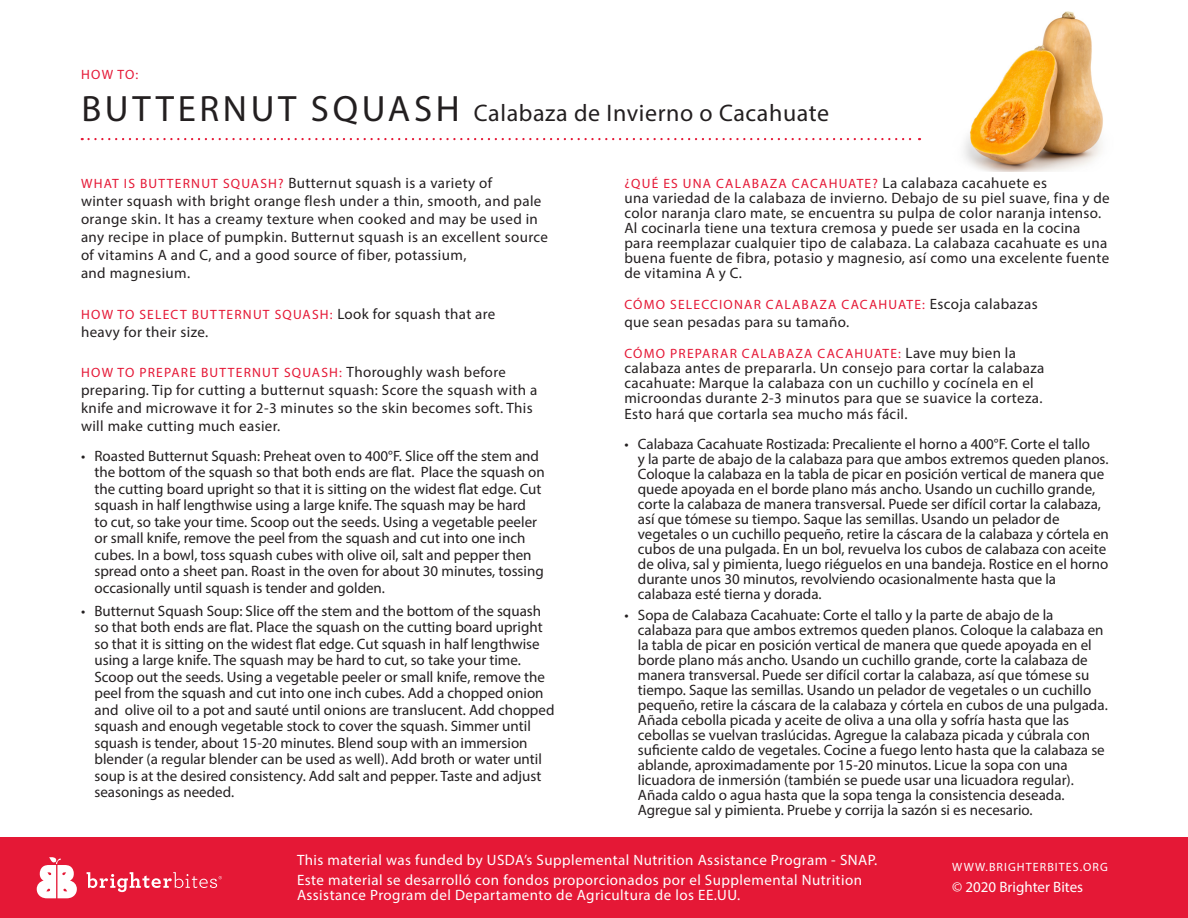
<style>
.page{position:relative;width:1188px;height:918px;background:#fff}
.page>*{position:absolute;margin:0;border:0;box-sizing:border-box;transform-origin:0 0}
.t1{font:24px "Myriad Pro";letter-spacing:.025em;color:#231f20}
.t2{font:15px/15px "Myriad Pro";color:#231f20}
.t3{font:15px/18px "Myriad Pro";letter-spacing:.025em;color:#231f20}
.t4{font:15px/15px "Myriad Pro";letter-spacing:.03em;color:#fff}
.t5{font:15px "Myriad Pro";color:#fff}
.t6{font:13.5px "Myriad Pro";letter-spacing:.09em;color:#e51836}
.t7{font:12px "Myriad Pro";letter-spacing:.09em;color:#fff}
.s1{font-size:36.75px}
.s2{font-size:13.5px;color:#e51836}
.s3{font-size:15px;color:#231f20}
.s4{font-size:14.7px;color:#231f20}
</style>
<div class="page">
<svg style="left:89px;top:138px;width:831px;height:2px"></svg>
<img style="left:964px;top:12px;width:139px;height:160px">
<div style="left:0;top:838px;width:1188px;height:80px;background:#e51836"></div>
<svg style="left:37px;top:857px;width:40px;height:41px"></svg>
<svg style="left:87px;top:872px;width:135px;height:20px"></svg>
<p class="t6" style="left:81px;top:66px;width:59px">HOW TO:</p>
<p class="t1" style="left:81px;top:98px;width:749px"><span class="s1">BUTTERNUT SQUASH</span> Calabaza de Invierno o Cacahuate</p>
<p class="t3" style="left:81px;top:173px;width:469px"><span class="s2">WHAT IS BUTTERNUT SQUASH?</span> Butternut squash is a variety of<br>winter squash with bright orange flesh under a thin, smooth, and pale orange skin. It has a creamy texture when cooked and may be used in any recipe in place of pumpkin. Butternut squash is an excellent source of vitamins A and C, and a good source of fiber, potassium,<br>and magnesium.</p>
<p class="t6" style="left:81px;top:306px;width:416px">HOW TO SELECT BUTTERNUT SQUASH: <span class="s3">Look for squash that are</span></p>
<p class="t3" style="left:81px;top:323px;width:129px">heavy for their size.</p>
<p class="t6" style="left:81px;top:364px;width:426px">HOW TO PREPARE BUTTERNUT SQUASH: <span class="s3">Thoroughly wash</span> <span class="s4">before</span></p>
<p class="t3" style="left:81px;top:381px;width:458px">preparing. Tip for cutting a butternut squash: Score the squash with a knife and microwave it for 2-3 minutes so the skin becomes soft. This will make cutting much easier.</p>
<p class="t2" style="left:94px;top:447px;width:452px;line-height:16.5px;text-indent:-14px">• Roasted Butternut Squash: Preheat oven to 400°F. Slice off the stem and the bottom of the squash so that both ends are flat. Place the squash on the cutting board upright so that it is sitting on the widest flat edge. Cut squash in half lengthwise using a large knife. The squash may be hard<br>to cut, so take your time. Scoop out the seeds. Using a vegetable peeler or small knife, remove the peel from the squash and cut into one inch cubes. In a bowl, toss squash cubes with olive oil, salt and pepper then spread onto a sheet pan. Roast in the oven for about 30 minutes, tossing occasionally until squash is tender and golden.</p>
<p class="t2" style="left:94px;top:602px;width:461px;line-height:16.5px;text-indent:-14px">• Butternut Squash Soup: Slice off the stem and the bottom of the squash so that both ends are flat. Place the squash on the cutting board upright so that it is sitting on the widest flat edge. Cut squash in half lengthwise using a large knife. The squash may be hard to cut, so take your time.<br>Scoop out the seeds. Using a vegetable peeler or small knife, remove the peel from the squash and cut into one inch cubes. Add a chopped onion and olive oil to a pot and sauté until onions are translucent. Add chopped squash and enough vegetable stock to cover the squash. Simmer until squash is tender, about 15-20 minutes. Blend soup with an immersion blender (a regular blender can be used as well). Add broth or water until soup is at the desired consistency. Add salt and pepper. Taste and adjust seasonings as needed.</p>
<p class="t6" style="left:625px;top:175px;width:424px">¿QUÉ ES UNA CALABAZA CACAHUATE? <span class="s3">La calabaza cacahuete es</span></p>
<p class="t3" style="left:624px;top:190px;width:487px;line-height:15px">una variedad de la calabaza de invierno. Debajo de su piel suave, fina y de color naranja claro mate, se encuentra su pulpa de color naranja intenso.<br>Al cocinarla tiene una textura cremosa y puede ser usada en la cocina para reemplazar cualquier tipo de calabaza. La calabaza cacahuate es una buena fuente de fibra, potasio y magnesio, así como una excelente fuente de vitamina A y C.</p>
<p class="t6" style="left:625px;top:296px;width:415px">CÓMO SELECCIONAR CALABAZA CACAHUATE: <span class="s3">Escoja calabazas</span></p>
<p class="t3" style="left:624px;top:312px;width:226px">que sean pesadas para su tamaño.</p>
<p class="t6" style="left:625px;top:345px;width:393px">CÓMO PREPARAR CALABAZA CACAHUATE: <span class="s3">Lave muy bien la</span></p>
<p class="t3" style="left:624px;top:360px;width:422px;line-height:15px">calabaza antes de prepararla. Un consejo para cortar la calabaza cacahuate: Marque la calabaza con un cuchillo y cocínela en el microondas durante 2-3 minutos para que se suavice la corteza.</p>
<p class="t3" style="left:624px;top:405px;width:285px">Esto hará que cortarla sea mucho más fácil.</p>
<p class="t2" style="left:638px;top:436px;width:473px;text-indent:-13px">• Calabaza Cacahuate Rostizada: Precaliente el horno a 400°F. Corte el tallo<br>y la parte de abajo de la calabaza para que ambos extremos queden planos.<br>Coloque la calabaza en la tabla de picar en posición vertical de manera que quede apoyada en el borde plano más ancho. Usando un cuchillo grande, corte la calabaza de manera transversal. Puede ser difícil cortar la calabaza, así que tómese su tiempo. Saque las semillas. Usando un pelador de vegetales o un cuchillo pequeño, retire la cáscara de la calabaza y córtela en cubos de una pulgada. En un bol, revuelva los cubos de calabaza con aceite de oliva, sal y pimienta, luego riéguelos en una bandeja. Rostice en el horno durante unos 30 minutos, revolviendo ocasionalmente hasta que la calabaza esté tierna y dorada.</p>
<p class="t2" style="left:638px;top:607px;width:471px;text-indent:-14px">• Sopa de Calabaza Cacahuate: Corte el tallo y la parte de abajo de la calabaza para que ambos extremos queden planos. Coloque la calabaza en la tabla de picar en posición vertical de manera que quede apoyada en el borde plano más ancho. Usando un cuchillo grande, corte la calabaza de manera transversal. Puede ser difícil cortar la calabaza, así que tómese su tiempo. Saque las semillas. Usando un pelador de vegetales o un cuchillo pequeño, retire la cáscara de la calabaza y córtela en cubos de una pulgada.<br>Añada cebolla picada y aceite de oliva a una olla y sofría hasta que las cebollas se vuelvan traslúcidas. Agregue la calabaza picada y cúbrala con suficiente caldo de vegetales. Cocine a fuego lento hasta que la calabaza se ablande, aproximadamente por 15-20 minutos. Licue la sopa con una licuadora de inmersión (también se puede usar una licuadora regular).<br>Añada caldo o agua hasta que la sopa tenga la consistencia deseada.<br>Agregue sal y pimienta. Pruebe y corrija la sazón si es necesario.</p>
<p class="t4" style="left:297px;top:852px;width:582px">This material was funded by USDA’s Supplemental Nutrition Assistance Program - SNAP.</p>
<p class="t4" style="left:297px;top:872px;width:567px">Este material se desarrolló con fondos proporcionados por el Supplemental Nutrition<br>Assistance Program del Departamento de Agricultura de los EE.UU.</p>
<p class="t7" style="left:952px;top:859px;width:157px">WWW.BRIGHTERBITES.ORG</p>
<p class="t5" style="left:952px;top:878px;width:132px">© 2020 Brighter Bites</p>
</div>
